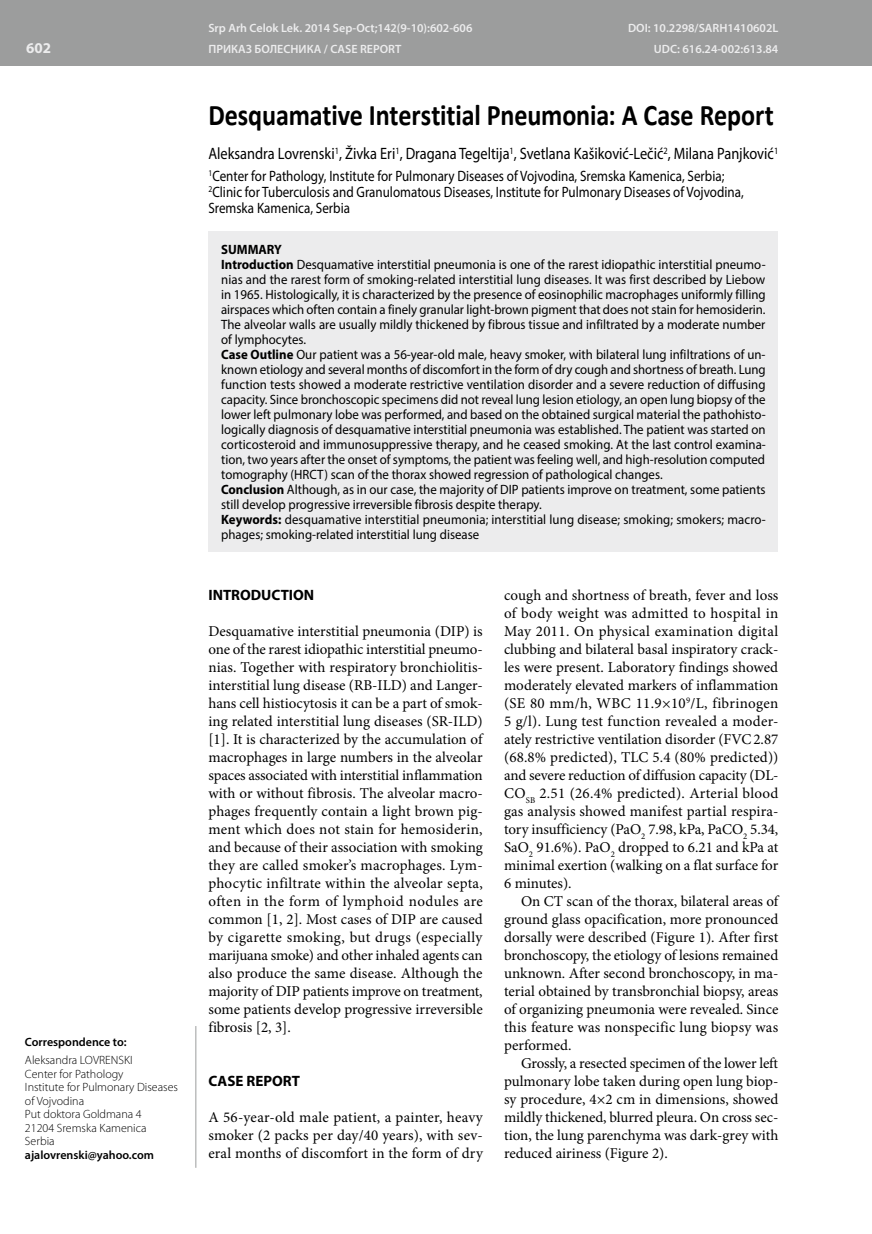
<style>
.page{position:relative;width:872px;height:1234px;background:#fff}
.page>*{position:absolute;margin:0;border:0;box-sizing:border-box;transform-origin:0 0}
.t1{font:700 30px "Calibri";letter-spacing:-.005em;color:#000;scale:.87 1}
.t2{font:16.5px "Myriad Pro";color:#000;scale:.87 1}
.t3{font:15px/18px "Minion Pro";color:#000;text-align:justify}
.t4{font:15px/15.8px "Myriad Pro";color:#000;scale:.87 1}
.t5{font:700 15px "Myriad Pro";color:#000}
.t6{font:700 15px "Myriad Pro";color:#ececed}
.t7{font:13.5px/15px "Myriad Pro";color:#000;scale:.95 1}
.t8{font:300 12px/13.5px "Myriad Pro";color:#000}
.t9{font:600 12px "Myriad Pro";color:#ececed}
.t10{font:600 12px "Myriad Pro";color:#000}
.s1{font-weight:700}
</style>
<div class="page">
<div style="left:0;top:0;width:872px;height:66px;background:#9c9d9d"></div>
<hr style="left:871px;top:0;width:1px;height:66px;background:#ececed">
<hr style="left:196px;top:1025px;width:1px;height:142px;background:#9c9d9d">
<div style="left:208px;top:231px;width:570px;height:321px;background:#ececed"></div>
<p class="t6" style="left:26px;top:38px;width:26px">602</p>
<p class="t10" style="left:25px;top:1034px;width:103px">Correspondence to:</p>
<p class="t8" style="left:25px;top:1053px;width:154px">Aleksandra LOVRENSKI<br>Center for Pathology<br>Institute for Pulmonary Diseases of Vojvodina<br>Put doktora Goldmana 4<br>21204 Sremska Kamenica<br>Serbia</p>
<p class="t10" style="left:25px;top:1146px;width:131px">ajalovrenski@yahoo.com</p>
<p class="t9" style="left:208px;top:20px;width:265px">Srp Arh Celok Lek. 2014 Sep-Oct;142(9-10):602-606</p>
<p class="t9" style="left:628px;top:20px;width:152px">DOI: 10.2298/SARH1410602L</p>
<p class="t9" style="left:208px;top:42px;width:194px">ПРИКАЗ БОЛЕСНИКА / CASE REPORT</p>
<p class="t9" style="left:654px;top:42px;width:126px">UDC: 616.24-002:613.84</p>
<h1 class="t1" style="left:208px;top:96px;width:651px">Desquamative Interstitial Pneumonia: A Case Report</h1>
<p class="t2" style="left:208px;top:143px;width:656px">Aleksandra Lovrenski<sup>1</sup>, Živka Eri<sup>1</sup>, Dragana Tegeltija<sup>1</sup>, Svetlana Kašiković-Lečić<sup>2</sup>, Milana Panjković<sup>1</sup></p>
<p class="t4" style="left:208px;top:168px;width:617px"><sup>1</sup>Center for Pathology, Institute for Pulmonary Diseases of Vojvodina, Sremska Kamenica, Serbia;<br><sup>2</sup>Clinic for Tuberculosis and Granulomatous Diseases, Institute for Pulmonary Diseases of Vojvodina,<br>Sremska Kamenica, Serbia</p>
<p class="t7" style="left:221px;top:242px;width:574px"><span class="s1">SUMMARY<br>Introduction</span> Desquamative interstitial pneumonia is one of the rarest idiopathic interstitial pneumo&shy;nias and the rarest form of smoking-related interstitial lung diseases. It was first described by Liebow in 1965. Histologically, it is characterized by the presence of eosinophilic macrophages uniformly filling airspaces which often contain a finely granular light-brown pigment that does not stain for hemosiderin.<br>The alveolar walls are usually mildly thickened by fibrous tissue and infiltrated by a moderate number of lymphocytes.<br><span class="s1">Case Outline</span> Our patient was a 56-year-old male, heavy smoker, with bilateral lung infiltrations of un&shy;known etiology and several months of discomfort in the form of dry cough and shortness of breath. Lung function tests showed a moderate restrictive ventilation disorder and a severe reduction of diffusing capacity. Since bronchoscopic specimens did not reveal lung lesion etiology, an open lung biopsy of the lower left pulmonary lobe was performed, and based on the obtained surgical material the pathohisto&shy;logically diagnosis of desquamative interstitial pneumonia was established. The patient was started on corticosteroid and immunosuppressive therapy, and he ceased smoking. At the last control examina&shy;tion, two years after the onset of symptoms, the patient was feeling well, and high-resolution computed tomography (HRCT) scan of the thorax showed regression of pathological changes.<br><span class="s1">Conclusion</span> Although, as in our case, the majority of DIP patients improve on treatment, some patients still develop progressive irreversible fibrosis despite therapy.<br><span class="s1">Keywords:</span> desquamative interstitial pneumonia; interstitial lung disease; smoking; smokers; macro&shy;phages; smoking-related interstitial lung disease</p>
<p class="t5" style="left:208px;top:585px;width:107px">INTRODUCTION</p>
<p class="t3" style="left:208px;top:622px;width:276px">Desquamative interstitial pneumonia (DIP) is one of the rarest idiopathic interstitial pneumo&shy;nias. Together with respiratory bronchiolitis&shy;interstitial lung disease (RB-ILD) and Langer&shy;hans cell histiocytosis it can be a part of smok&shy;ing related interstitial lung diseases (SR-ILD) [1]. It is characterized by the accumulation of macrophages in large numbers in the alveolar spaces associated with interstitial inflammation with or without fibrosis. The alveolar macro&shy;phages frequently contain a light brown pig&shy;ment which does not stain for hemosiderin, and because of their association with smoking they are called smoker’s macrophages. Lym&shy;phocytic infiltrate within the alveolar septa, often in the form of lymphoid nodules are common [1, 2]. Most cases of DIP are caused by cigarette smoking, but drugs (especially marijuana smoke) and other inhaled agents can also produce the same disease. Although the majority of DIP patients improve on treatment, some patients develop progressive irreversible fibrosis [2, 3].</p>
<p class="t5" style="left:208px;top:1071px;width:93px">CASE REPORT</p>
<p class="t3" style="left:208px;top:1108px;width:276px">A 56-year-old male patient, a painter, heavy smoker (2 packs per day/40 years), with sev&shy;eral months of discomfort in the form of dry</p>
<p class="t3" style="left:504px;top:586px;width:276px">cough and shortness of breath, fever and loss of body weight was admitted to hospital in May 2011. On physical examination digital clubbing and bilateral basal inspiratory crack&shy;les were present. Laboratory findings showed moderately elevated markers of inflammation (SE 80 mm/h, WBC 11.9×10<sup>9</sup>/L, fibrinogen 5 g/l). Lung test function revealed a moder&shy;ately restrictive ventilation disorder (FVC2.87 (68.8% predicted), TLC 5.4 (80% predicted)) and severe reduction of diffusion capacity (DL-CO<sub>SB</sub> 2.51 (26.4% predicted). Arterial blood gas analysis showed manifest partial respira&shy;tory insufficiency (PaO<sub>2</sub> 7.98, kPa, PaCO<sub>2</sub> 5.34, SaO<sub>2</sub> 91.6%). PaO<sub>2</sub> dropped to 6.21 and kPa at minimal exertion (walking on a flat surface for 6 minutes).</p>
<p class="t3" style="left:504px;top:892px;width:276px;text-indent:17px">On CT scan of the thorax, bilateral areas of ground glass opacification, more pronounced dorsally were described (Figure 1). After first bronchoscopy, the etiology of lesions remained unknown. After second bronchoscopy, in ma&shy;terial obtained by transbronchial biopsy, areas of organizing pneumonia were revealed. Since this feature was nonspecific lung biopsy was performed.</p>
<p class="t3" style="left:504px;top:1054px;width:276px;text-indent:17px">Grossly, a resected specimen of the lower left pulmonary lobe taken during open lung biop&shy;sy procedure, 4×2 cm in dimensions, showed mildly thickened, blurred pleura. On cross sec&shy;tion, the lung parenchyma was dark-grey with reduced airiness (Figure 2).</p>
</div>
